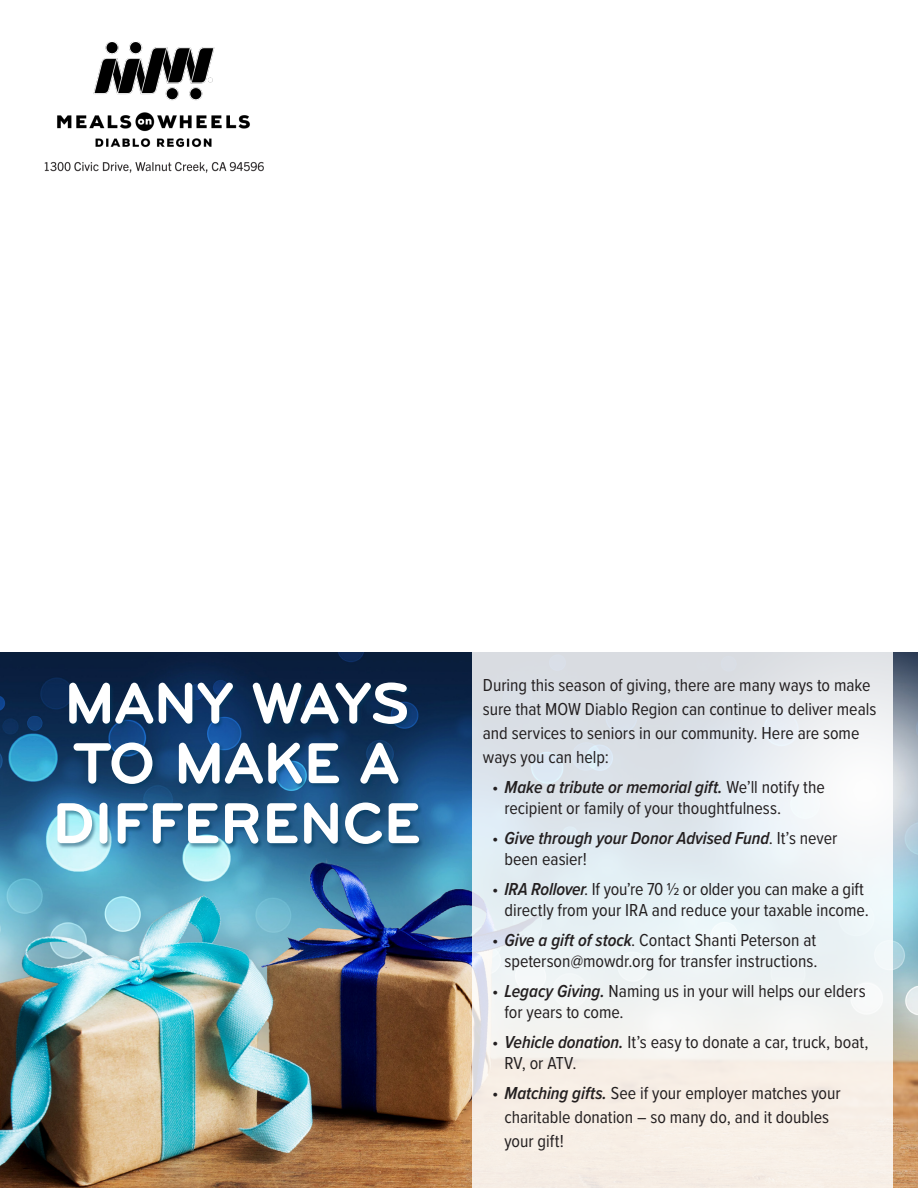
<style>
.page{position:relative;width:918px;height:1188px;background:#fff}
.page>*{position:absolute;margin:0;border:0;box-sizing:border-box;transform-origin:0 0}
.t1{font:700 60px "Bryant";letter-spacing:-.025em;color:#fff}
.t2{font:18px/24px "Proxima Nova Cond";color:#231f20}
.t3{font:italic 600 18px/21px "Proxima Nova Cond";letter-spacing:-.005em;color:#231f20}
.s1{font-weight:600;font-style:italic}
.s2{font-weight:400;font-style:normal}
</style>
<div class="page">
<img style="left:44px;top:41px;width:220px;height:132px">
<img style="left:0;top:652px;width:918px;height:536px">
<svg style="left:472px;top:652px;width:421px;height:536px"></svg>
<div style="left:57px;top:683px;width:368px;height:166px;background:#003a5d;opacity:.5"></div>
<p class="t1" style="left:63px;top:670px;width:348px">MANY WAYS</p>
<p class="t1" style="left:74px;top:730px;width:327px">TO MAKE A</p>
<p class="t1" style="left:51px;top:790px;width:372px">DIFFERENCE</p>
<p class="t2" style="left:483px;top:672px;width:395px">During this season of giving, there are many ways to make sure that MOW Diablo Region can continue to deliver meals and services to seniors in our community. Here are some ways you can help:</p>
<p class="t2" style="left:504px;top:776px;width:322px;line-height:21px;text-indent:-12px">• <span class="s1">Make a tribute or memorial gift.</span> We’ll notify the recipient or family of your thoughtfulness.</p>
<p class="t3" style="left:504px;top:827px;width:334px;text-indent:-12px"><span class="s2">•</span> Give through your Donor Advised Fund<span class="s2">. It’s never been easier!</span></p>
<p class="t2" style="left:492px;top:878px;width:378px;line-height:21px;text-align:right">• <span class="s1">IRA Rollover</span>. If you’re 70 ½ or older you can make a gift directly from your IRA and reduce your taxable income.</p>
<p class="t2" style="left:492px;top:929px;width:327px;line-height:21px;text-align:right">• <span class="s1">Give a gift of stock</span>. Contact Shanti Peterson at speterson@mowdr.org for transfer instructions.</p>
<p class="t2" style="left:504px;top:980px;width:363px;line-height:21px;text-indent:-12px">• <span class="s1">Legacy Giving.</span> Naming us in your will helps our elders for years to come.</p>
<p class="t2" style="left:504px;top:1031px;width:365px;line-height:21px;text-indent:-12px">• <span class="s1">Vehicle donation.</span> It’s easy to donate a car, truck, boat,<br>RV, or ATV.</p>
<p class="t2" style="left:504px;top:1080px;width:338px;text-indent:-12px">• <span class="s1">Matching gifts.</span> See if your employer matches your charitable donation – so many do, and it doubles your gift!</p>
</div>
